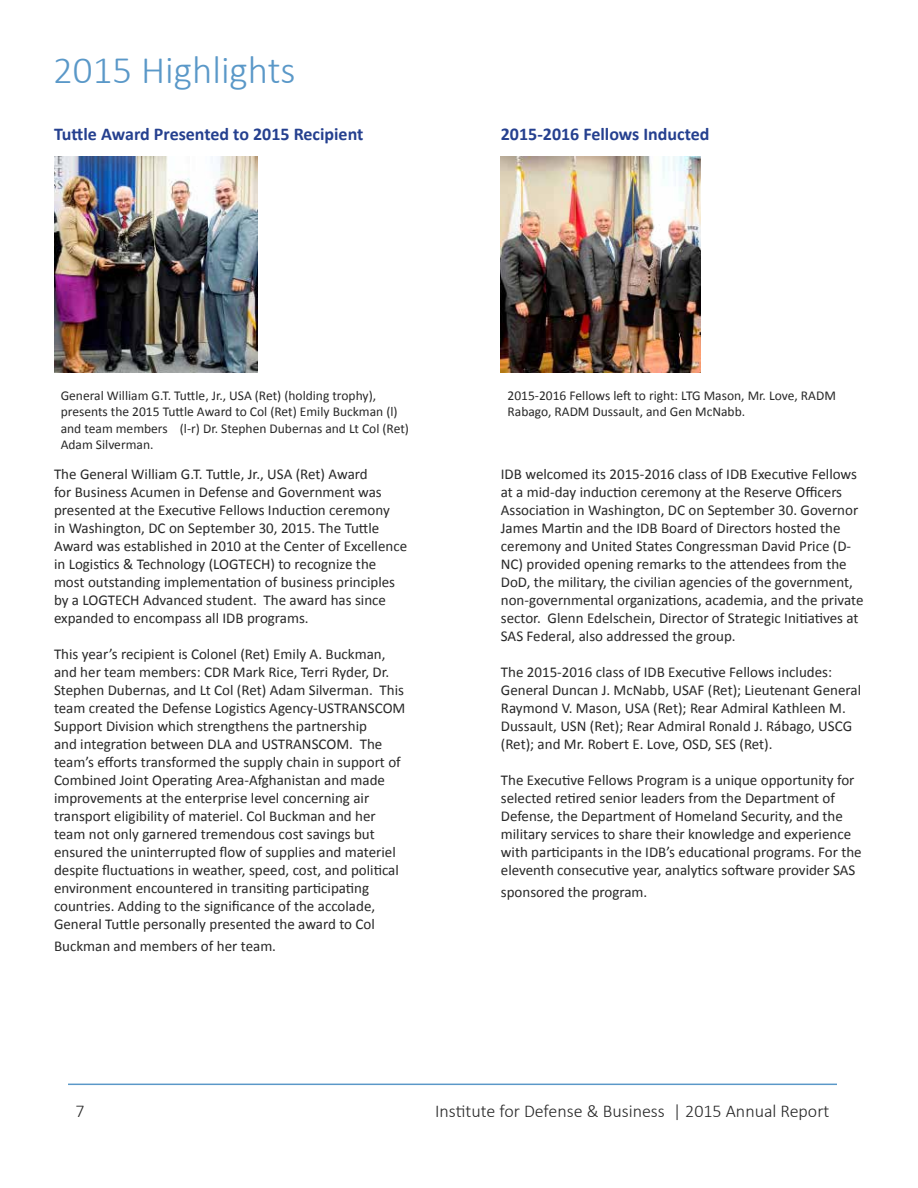
<style>
.page{position:relative;width:918px;height:1188px;background:#fff}
.page>*{position:absolute;margin:0;border:0;box-sizing:border-box;transform-origin:0 0}
.t1{font:300 39px "Calibri";color:#5a98c8}
.t2{font:700 18px "Calibri";color:#25408f}
.t3{font:300 18px "Calibri";color:#282828}
.t4{font:15px/18px "Calibri";color:#282828}
.t5{font:13.5px/16.2px "Calibri";color:#282828}
</style>
<div class="page">
<hr style="left:68px;top:1084px;width:769px;height:1px;background:#5a98c8">
<img style="left:54px;top:156px;width:203px;height:217px">
<img style="left:501px;top:156px;width:199px;height:217px">
<h1 class="t1" style="left:53px;top:46px;width:244px">2015 Highlights</h1>
<p class="t2" style="left:54px;top:122px;width:311px">Tuttle Award Presented to 2015 Recipient</p>
<p class="t2" style="left:501px;top:122px;width:210px">2015-2016 Fellows Inducted</p>
<p class="t5" style="left:61px;top:388px;width:350px">General William G.T. Tuttle, Jr., USA (Ret) (holding trophy), presents the 2015 Tuttle Award to Col (Ret) Emily Buckman (l) and team members (l-r) Dr. Stephen Dubernas and Lt Col (Ret)<br>Adam Silverman.</p>
<p class="t4" style="left:54px;top:465px;width:355px">The General William G.T. Tuttle, Jr., USA (Ret) Award<br>for Business Acumen in Defense and Government was presented at the Executive Fellows Induction ceremony<br>in Washington, DC on September 30, 2015. The Tuttle Award was established in 2010 at the Center of Excellence in Logistics &amp; Technology (LOGTECH) to recognize the most outstanding implementation of business principles by a LOGTECH Advanced student. The award has since expanded to encompass all IDB programs.</p>
<p class="t4" style="left:54px;top:645px;width:353px">This year’s recipient is Colonel (Ret) Emily A. Buckman, and her team members: CDR Mark Rice, Terri Ryder, Dr.<br>Stephen Dubernas, and Lt Col (Ret) Adam Silverman. This team created the Defense Logistics Agency-USTRANSCOM Support Division which strengthens the partnership<br>and integration between DLA and USTRANSCOM. The team’s efforts transformed the supply chain in support of Combined Joint Operating Area-Afghanistan and made improvements at the enterprise level concerning air transport eligibility of materiel. Col Buckman and her team not only garnered tremendous cost savings but ensured the uninterrupted flow of supplies and materiel despite fluctuations in weather, speed, cost, and political environment encountered in transiting participating countries. Adding to the significance of the accolade, General Tuttle personally presented the award to Col</p>
<p class="t4" style="left:54px;top:937px;width:224px">Buckman and members of her team.</p>
<p class="t5" style="left:508px;top:388px;width:330px">2015-2016 Fellows left to right: LTG Mason, Mr. Love, RADM<br>Rabago, RADM Dussault, and Gen McNabb.</p>
<p class="t4" style="left:501px;top:465px;width:364px">IDB welcomed its 2015-2016 class of IDB Executive Fellows at a mid-day induction ceremony at the Reserve Officers Association in Washington, DC on September 30. Governor James Martin and the IDB Board of Directors hosted the ceremony and United States Congressman David Price (D-NC) provided opening remarks to the attendees from the DoD, the military, the civilian agencies of the government, non-governmental organizations, academia, and the private sector. Glenn Edelschein, Director of Strategic Initiatives at SAS Federal, also addressed the group.</p>
<p class="t4" style="left:501px;top:663px;width:362px">The 2015-2016 class of IDB Executive Fellows includes:<br>General Duncan J. McNabb, USAF (Ret); Lieutenant General Raymond V. Mason, USA (Ret); Rear Admiral Kathleen M.<br>Dussault, USN (Ret); Rear Admiral Ronald J. Rábago, USCG (Ret); and Mr. Robert E. Love, OSD, SES (Ret).</p>
<p class="t4" style="left:501px;top:771px;width:362px">The Executive Fellows Program is a unique opportunity for selected retired senior leaders from the Department of Defense, the Department of Homeland Security, and the military services to share their knowledge and experience with participants in the IDB’s educational programs. For the eleventh consecutive year, analytics software provider SAS</p>
<p class="t4" style="left:501px;top:883px;width:148px">sponsored the program.</p>
<p class="t3" style="left:76px;top:1099px;width:11px">7</p>
<p class="t3" style="left:435px;top:1099px;width:396px">Institute for Defense &amp; Business | 2015 Annual Report</p>
</div>
